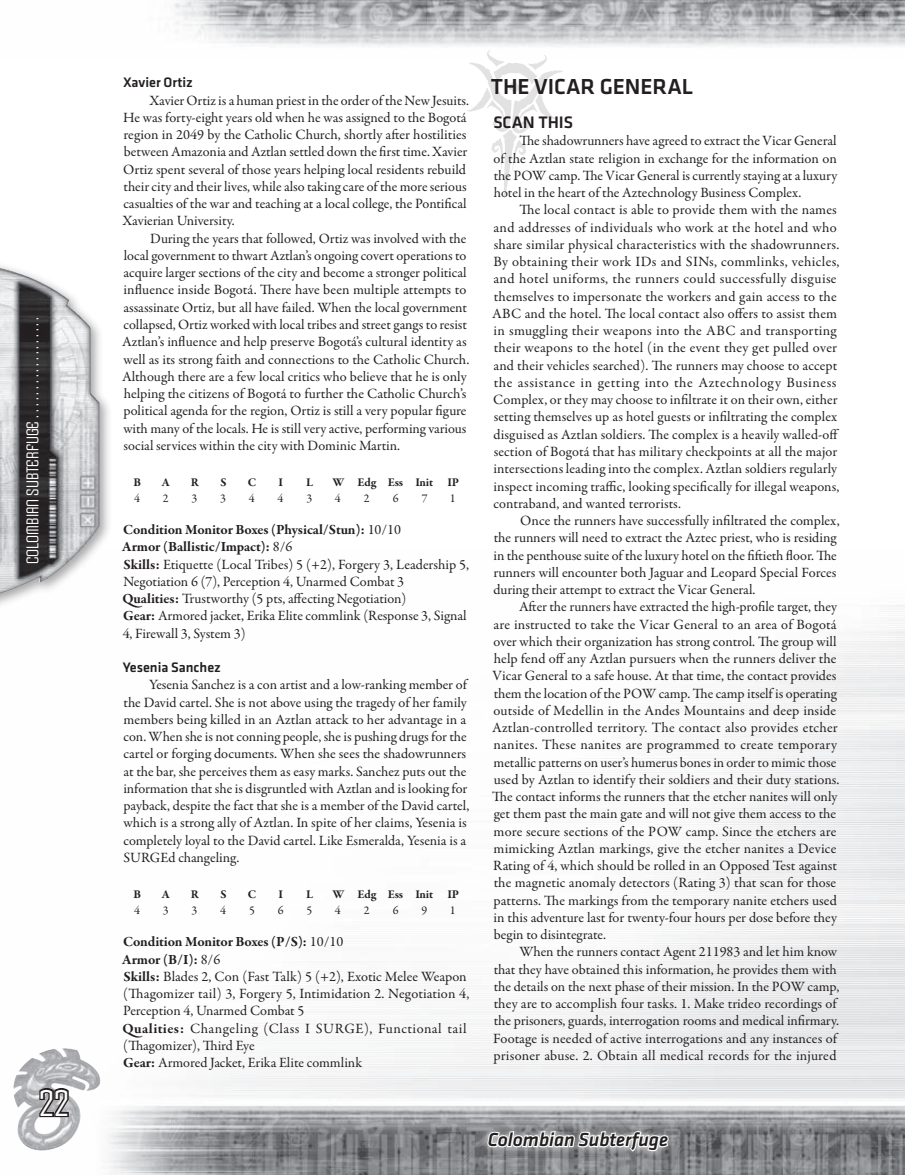
<style>
.page{position:relative;width:905px;height:1175px;background:#fff}
.page>*{position:absolute;margin:0;border:0;box-sizing:border-box;transform-origin:0 0}
.t1{font:condensed 36px "Armada";color:#fff}
.t2{font:500 22.5px "Klavika";color:#231f20}
.t3{font:italic 500 19.5px "Klavika";color:#231f20}
.t4{font:500 17.25px "Klavika";color:#231f20}
.t5{font:condensed 16.5px "Armada";color:#fff}
.t6{font:14.25px/17.2px "Garamond Premr Pro";color:#231f20}
.t7{font:500 14.25px "Klavika";letter-spacing:-.005em;color:#231f20}
.t8{font:700 12px "Garamond Premr Pro";letter-spacing:-.015em;color:#231f20}
.t9{font:12px "Garamond Premr Pro";color:#231f20}
.s1{font-weight:700}
</style>
<div class="page">
<img style="left:14px;top:605px;width:890px;height:569px">
<img style="left:174px;top:0;width:730px;height:47px">
<img style="left:13px;top:1048px;width:53px;height:41px">
<svg style="left:38px;top:1086px;width:32px;height:32px"></svg>
<div style="left:480px;top:1124px;width:196px;height:34px;background:#fff;opacity:.71"></div>
<svg style="left:486px;top:1113px;width:183px;height:56px"></svg>
<div style="left:0;top:259px;width:113px;height:353px;background:#231f20;opacity:.4"></div>
<img style="left:0;top:268px;width:99px;height:325px">
<svg style="left:466px;top:50px;width:96px;height:148px"></svg>
<p class="t5" style="left:24px;top:564px;width:247px;rotate:-90deg">COLOMBIAN SUBTERFUGE ..................</p>
<h1 class="t1" style="left:39px;top:1083px;width:31px">22</h1>
<p class="t7" style="left:123px;top:75px;width:71px">Xavier Ortiz</p>
<p class="t6" style="left:122px;top:92px;width:348px;text-indent:27px">Xavier Ortiz is a human priest in the order of the New Jesuits.<br>He was forty-eight years old when he was assigned to the Bogotá region in 2049 by the Catholic Church, shortly after hostilities between Amazonia and Aztlan settled down the first time. Xavier Ortiz spent several of those years helping local residents rebuild their city and their lives, while also taking care of the more serious casualties of the war and teaching at a local college, the Pontifical Xavierian University.</p>
<p class="t6" style="left:122px;top:230px;width:349px;text-indent:28px">During the years that followed, Ortiz was involved with the local government to thwart Aztlan’s ongoing covert operations to acquire larger sections of the city and become a stronger political influence inside Bogotá. There have been multiple attempts to assassinate Ortiz, but all have failed. When the local government collapsed, Ortiz worked with local tribes and street gangs to resist Aztlan’s influence and help preserve Bogotá’s cultural identity as well as its strong faith and connections to the Catholic Church.<br>Although there are a few local critics who believe that he is only helping the citizens of Bogotá to further the Catholic Church’s political agenda for the region, Ortiz is still a very popular figure with many of the locals. He is still very active, performing various social services within the city with Dominic Martin.</p>
<p class="t8" style="left:133px;top:474px;width:9px">B</p>
<p class="t8" style="left:162px;top:474px;width:10px">A</p>
<p class="t8" style="left:191px;top:474px;width:9px">R</p>
<p class="t8" style="left:220px;top:474px;width:8px">S</p>
<p class="t8" style="left:248px;top:474px;width:10px">C</p>
<p class="t8" style="left:278px;top:474px;width:6px">I</p>
<p class="t8" style="left:306px;top:474px;width:9px">L</p>
<p class="t8" style="left:332px;top:474px;width:128px">W Edg Ess Init IP</p>
<p class="t9" style="left:134px;top:491px;width:7px">4</p>
<p class="t9" style="left:163px;top:491px;width:7px">2</p>
<p class="t9" style="left:191px;top:491px;width:7px">3</p>
<p class="t9" style="left:220px;top:491px;width:7px">3</p>
<p class="t9" style="left:249px;top:491px;width:7px">4</p>
<p class="t9" style="left:277px;top:491px;width:7px">4</p>
<p class="t9" style="left:306px;top:491px;width:7px">3</p>
<p class="t9" style="left:335px;top:491px;width:7px">4</p>
<p class="t9" style="left:364px;top:491px;width:7px">2</p>
<p class="t9" style="left:393px;top:491px;width:7px">6</p>
<p class="t9" style="left:421px;top:491px;width:7px">7</p>
<p class="t9" style="left:450px;top:491px;width:7px">1</p>
<p class="t6" style="left:122px;top:521px;width:348px"><span class="s1">Condition Monitor Boxes (Physical/Stun):</span> 10/10<br><span class="s1">Armor (Ballistic/Impact):</span> 8/6<br><span class="s1">Skills:</span> Etiquette (Local Tribes) 5 (+2), Forgery 3, Leadership 5, Negotiation 6 (7), Perception 4, Unarmed Combat 3<br><span class="s1">Qualities:</span> Trustworthy (5 pts, affecting Negotiation)<br><span class="s1">Gear:</span> Armored jacket, Erika Elite commlink (Response 3, Signal 4, Firewall 3, System 3)</p>
<p class="t7" style="left:123px;top:659px;width:99px">Yesenia Sanchez</p>
<p class="t6" style="left:123px;top:676px;width:347px;text-indent:26px">Yesenia Sanchez is a con artist and a low-ranking member of the David cartel. She is not above using the tragedy of her family members being killed in an Aztlan attack to her advantage in a con. When she is not conning people, she is pushing drugs for the cartel or forging documents. When she sees the shadowrunners at the bar, she perceives them as easy marks. Sanchez puts out the information that she is disgruntled with Aztlan and is looking for payback, despite the fact that she is a member of the David cartel, which is a strong ally of Aztlan. In spite of her claims, Yesenia is completely loyal to the David cartel. Like Esmeralda, Yesenia is a SURGEd changeling.</p>
<p class="t8" style="left:133px;top:886px;width:9px">B</p>
<p class="t8" style="left:162px;top:886px;width:10px">A</p>
<p class="t8" style="left:191px;top:886px;width:9px">R</p>
<p class="t8" style="left:220px;top:886px;width:8px">S</p>
<p class="t8" style="left:248px;top:886px;width:10px">C</p>
<p class="t8" style="left:278px;top:886px;width:6px">I</p>
<p class="t8" style="left:306px;top:886px;width:9px">L</p>
<p class="t8" style="left:332px;top:886px;width:128px">W Edg Ess Init IP</p>
<p class="t9" style="left:134px;top:903px;width:7px">4</p>
<p class="t9" style="left:163px;top:903px;width:7px">3</p>
<p class="t9" style="left:191px;top:903px;width:7px">3</p>
<p class="t9" style="left:220px;top:903px;width:7px">4</p>
<p class="t9" style="left:249px;top:903px;width:7px">5</p>
<p class="t9" style="left:278px;top:903px;width:7px">6</p>
<p class="t9" style="left:306px;top:903px;width:7px">5</p>
<p class="t9" style="left:335px;top:903px;width:7px">4</p>
<p class="t9" style="left:364px;top:903px;width:7px">2</p>
<p class="t9" style="left:393px;top:903px;width:7px">6</p>
<p class="t9" style="left:421px;top:903px;width:7px">9</p>
<p class="t9" style="left:450px;top:903px;width:7px">1</p>
<p class="t6" style="left:122px;top:933px;width:348px"><span class="s1">Condition Monitor Boxes (P/S):</span> 10/10<br><span class="s1">Armor (B/I):</span> 8/6<br><span class="s1">Skills:</span> Blades 2, Con (Fast Talk) 5 (+2), Exotic Melee Weapon (Thagomizer tail) 3, Forgery 5, Intimidation 2. Negotiation 4, Perception 4, Unarmed Combat 5<br><span class="s1">Qualities:</span> Changeling (Class I SURGE), Functional tail (Thagomizer), Third Eye<br><span class="s1">Gear:</span> Armored Jacket, Erika Elite commlink</p>
<h2 class="t2" style="left:490px;top:74px;width:204px">The Vicar general</h2>
<p class="t4" style="left:493px;top:113px;width:81px">Scan This</p>
<p class="t6" style="left:493px;top:133px;width:345px;text-align:justify;text-indent:26px">The shadowrunners have agreed to extract the Vicar General of the Aztlan state religion in exchange for the information on the POW camp. The Vicar General is currently staying at a luxury hotel in the heart of the Aztechnology Business Complex.</p>
<p class="t6" style="left:492px;top:202px;width:349px;text-indent:27px">The local contact is able to provide them with the names and addresses of individuals who work at the hotel and who share similar physical characteristics with the shadowrunners.<br>By obtaining their work IDs and SINs, commlinks, vehicles, and hotel uniforms, the runners could successfully disguise themselves to impersonate the workers and gain access to the ABC and the hotel. The local contact also offers to assist them in smuggling their weapons into the ABC and transporting their weapons to the hotel (in the event they get pulled over and their vehicles searched). The runners may choose to accept the assistance in getting into the Aztechnology Business Complex, or they may choose to infiltrate it on their own, either setting themselves up as hotel guests or infiltrating the complex disguised as Aztlan soldiers. The complex is a heavily walled-off section of Bogotá that has military checkpoints at all the major intersections leading into the complex. Aztlan soldiers regularly inspect incoming traffic, looking specifically for illegal weapons, contraband, and wanted terrorists.</p>
<p class="t6" style="left:493px;top:512px;width:347px;text-indent:27px">Once the runners have successfully infiltrated the complex, the runners will need to extract the Aztec priest, who is residing in the penthouse suite of the luxury hotel on the fiftieth floor. The runners will encounter both Jaguar and Leopard Special Forces during their attempt to extract the Vicar General.</p>
<p class="t6" style="left:492px;top:598px;width:349px;text-indent:27px">After the runners have extracted the high-profile target, they are instructed to take the Vicar General to an area of Bogotá over which their organization has strong control. The group will help fend off any Aztlan pursuers when the runners deliver the Vicar General to a safe house. At that time, the contact provides them the location of the POW camp. The camp itself is operating outside of Medellin in the Andes Mountains and deep inside Aztlan-controlled territory. The contact also provides etcher nanites. These nanites are programmed to create temporary metallic patterns on user’s humerus bones in order to mimic those used by Aztlan to identify their soldiers and their duty stations.<br>The contact informs the runners that the etcher nanites will only get them past the main gate and will not give them access to the more secure sections of the POW camp. Since the etchers are mimicking Aztlan markings, give the etcher nanites a Device Rating of 4, which should be rolled in an Opposed Test against the magnetic anomaly detectors (Rating 3) that scan for those patterns. The markings from the temporary nanite etchers used in this adventure last for twenty-four hours per dose before they begin to disintegrate.</p>
<p class="t6" style="left:493px;top:943px;width:347px;text-indent:26px">When the runners contact Agent 211983 and let him know that they have obtained this information, he provides them with the details on the next phase of their mission. In the POW camp, they are to accomplish four tasks. 1. Make trideo recordings of the prisoners, guards, interrogation rooms and medical infirmary.<br>Footage is needed of active interrogations and any instances of prisoner abuse. 2. Obtain all medical records for the injured</p>
<h3 class="t3" style="left:488px;top:1128px;width:182px">Colombian Subterfuge</h3>
</div>
